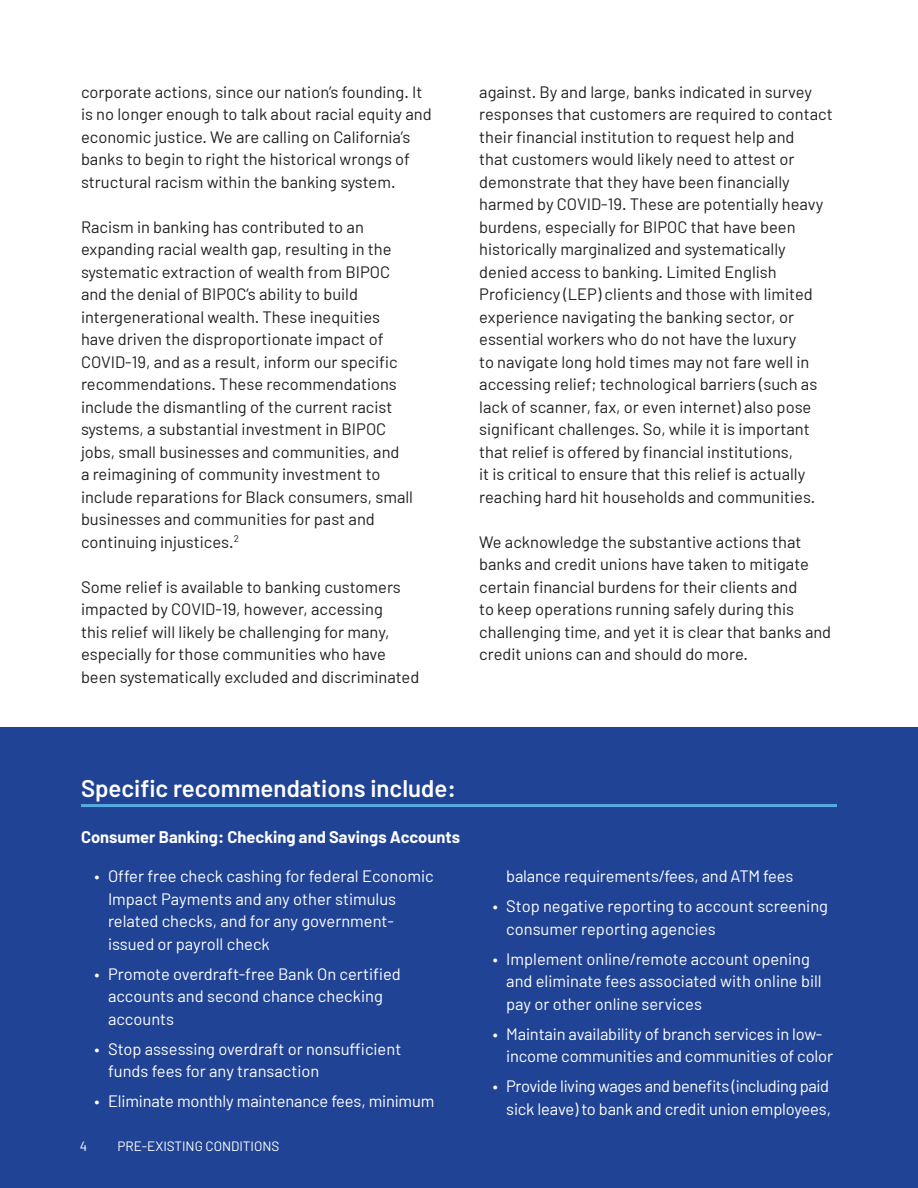
<style>
.page{position:relative;width:918px;height:1188px;background:#fff}
.page>*{position:absolute;margin:0;border:0;box-sizing:border-box;transform-origin:0 0}
.body{font:600 24px "Barlow";color:#fff}
.body-2{font:16.5px/22.5px "Barlow";color:#231f20}
.t1{font:16.5px/22.5px "Barlow";color:#fff}
.t2{font:16.5px/22.5px "Barlow";letter-spacing:-.025em;color:#fff;text-align:right}
.body_white{font:700 16.5px "Barlow";color:#fff}
.body-3{font:13.5px "Barlow";color:#fff}
</style>
<div class="page">
<div style="left:0;top:728px;width:918px;height:460px;background:#204396"></div>
<hr style="left:81px;top:804px;width:756px;height:3px;background:#55acdf">
<p class="body-2" style="left:81px;top:80px;width:352px">corporate actions, since our nation’s founding. It is no longer enough to talk about racial equity and economic justice. We are calling on California’s banks to begin to right the historical wrongs of structural racism within the banking system.</p>
<p class="body-2" style="left:81px;top:215px;width:334px">Racism in banking has contributed to an expanding racial wealth gap, resulting in the systematic extraction of wealth from BIPOC and the denial of BIPOC’s ability to build intergenerational wealth. These inequities have driven the disproportionate impact of COVID-19, and as a result, inform our specific recommendations. These recommendations include the dismantling of the current racist systems, a substantial investment in BIPOC jobs, small businesses and communities, and<br>a reimagining of community investment to include reparations for Black consumers, small businesses and communities for past and continuing injustices.<sup>2</sup></p>
<p class="body-2" style="left:81px;top:575px;width:340px">Some relief is available to banking customers impacted by COVID-19, however, accessing<br>this relief will likely be challenging for many, especially for those communities who have been systematically excluded and discriminated</p>
<p class="body-2" style="left:479px;top:80px;width:355px">against. By and large, banks indicated in survey responses that customers are required to contact their financial institution to request help and<br>that customers would likely need to attest or demonstrate that they have been financially harmed by COVID-19. These are potentially heavy burdens, especially for BIPOC that have been historically marginalized and systematically denied access to banking. Limited English Proficiency (LEP) clients and those with limited experience navigating the banking sector, or essential workers who do not have the luxury<br>to navigate long hold times may not fare well in accessing relief; technological barriers (such as lack of scanner, fax, or even internet) also pose significant challenges. So, while it is important that relief is offered by financial institutions,<br>it is critical to ensure that this relief is actually reaching hard hit households and communities.</p>
<p class="body-2" style="left:479px;top:530px;width:354px">We acknowledge the substantive actions that banks and credit unions have taken to mitigate certain financial burdens for their clients and<br>to keep operations running safely during this challenging time, and yet it is clear that banks and credit unions can and should do more.</p>
<p class="body" style="left:81px;top:773px;width:376px">Specific recommendations include:</p>
<p class="body_white" style="left:81px;top:827px;width:381px">Consumer Banking: Checking and Savings Accounts</p>
<p class="t1" style="left:108px;top:864px;width:327px;text-indent:-14px">• Offer free check cashing for federal Economic Impact Payments and any other stimulus related checks, and for any government&shy;issued or payroll check</p>
<p class="t1" style="left:108px;top:962px;width:294px;text-indent:-14px">• Promote overdraft-free Bank On certified accounts and second chance checking accounts</p>
<p class="t1" style="left:108px;top:1037px;width:295px;text-indent:-14px">• Stop assessing overdraft or nonsufficient funds fees for any transaction</p>
<p class="t1" style="left:94px;top:1089px;width:341px">• Eliminate monthly maintenance fees, minimum</p>
<p class="body-3" style="left:80px;top:1137px;width:9px">4</p>
<p class="body-3" style="left:117px;top:1137px;width:164px">PRE-EXISTING CONDITIONS</p>
<p class="t1" style="left:506px;top:864px;width:289px">balance requirements/fees, and ATM fees</p>
<p class="t1" style="left:506px;top:894px;width:323px;text-indent:-14px">• Stop negative reporting to account screening consumer reporting agencies</p>
<p class="t1" style="left:506px;top:947px;width:317px;text-indent:-14px">• Implement online/remote account opening and eliminate fees associated with online bill pay or other online services</p>
<p class="t1" style="left:506px;top:1022px;width:328px;text-indent:-14px">• Maintain availability of branch services in low&shy;income communities and communities of color</p>
<p class="t2" style="left:493px;top:1074px;width:340px">• Provide living wages and benefits (including paid sick leave) to bank and credit union employees,</p>
</div>
